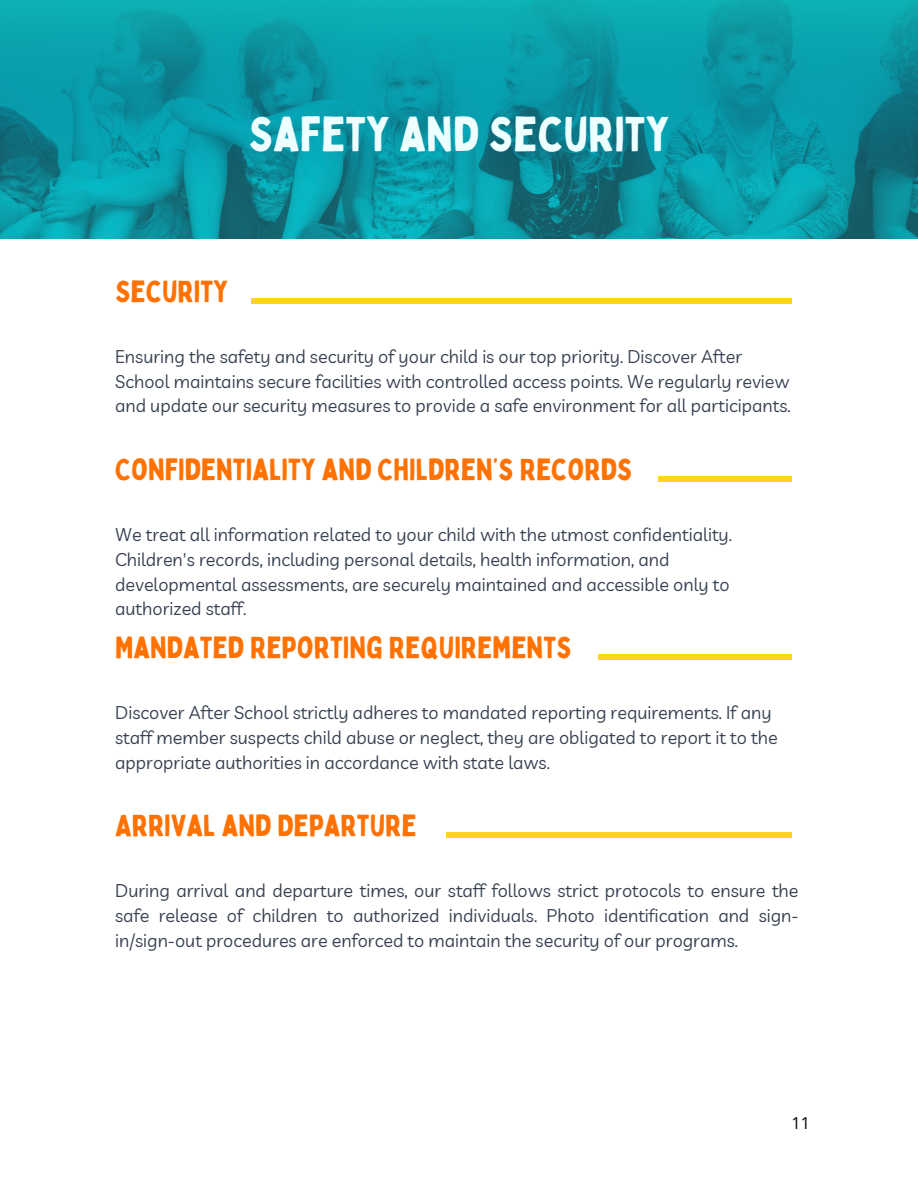
<style>
.page{position:relative;width:918px;height:1188px;background:#fff}
.page>*{position:absolute;margin:0;border:0;box-sizing:border-box;transform-origin:0 0}
.t1{font:48px "Bobby Jones";color:#eff}
.t2{font:30px "Bobby Jones";color:#ff7201}
.t3{font:18px/24.8px "Livvic";color:#374151}
.t4{font:16.5px "Open Sans";color:#000}
</style>
<div class="page">
<img style="left:0;top:185px;width:918px;height:54px">
<svg style="left:0;top:0;width:918px;height:185px;background:#0a98a4"></svg>
<div style="left:251px;top:298px;width:541px;height:6px;background:#ffd41d"></div>
<div style="left:659px;top:476px;width:133px;height:6px;background:#ffd41d"></div>
<div style="left:598px;top:654px;width:194px;height:6px;background:#ffd41d"></div>
<div style="left:446px;top:832px;width:346px;height:6px;background:#ffd41d"></div>
<h1 class="t1" style="left:248px;top:104px;width:423px">SAFETY AND SECURITY</h1>
<h2 class="t2" style="left:115px;top:272px;width:115px">SECURITY</h2>
<p class="t3" style="left:115px;top:344px;width:677px">Ensuring the safety and security of your child is our top priority. Discover After<br>School maintains secure facilities with controlled access points. We regularly review and update our security measures to provide a safe environment for all participants.</p>
<p class="t2" style="left:115px;top:450px;width:519px">CONFIDENTIALITY AND CHILDREN’S RECORDS</p>
<h2 class="t3" style="left:115px;top:522px;width:618px">We treat all information related to your child with the utmost confidentiality.<br>Children's records, including personal details, health information, and developmental assessments, are securely maintained and accessible only to authorized staff.</h2>
<h2 class="t2" style="left:115px;top:628px;width:458px">MANDATED REPORTING REQUIREMENTS</h2>
<p class="t3" style="left:115px;top:700px;width:664px">Discover After School strictly adheres to mandated reporting requirements. If any staff member suspects child abuse or neglect, they are obligated to report it to the appropriate authorities in accordance with state laws.</p>
<p class="t2" style="left:115px;top:807px;width:303px">ARRIVAL AND DEPARTURE</p>
<h2 class="t3" style="left:115px;top:878px;width:685px;text-align:justify">During arrival and departure times, our staff follows strict protocols to ensure the safe release of children to authorized individuals. Photo identification and sign&shy;in/sign-out procedures are enforced to maintain the security of our programs.</h2>
<p class="t4" style="left:792px;top:1112px;width:20px">11</p>
</div>
